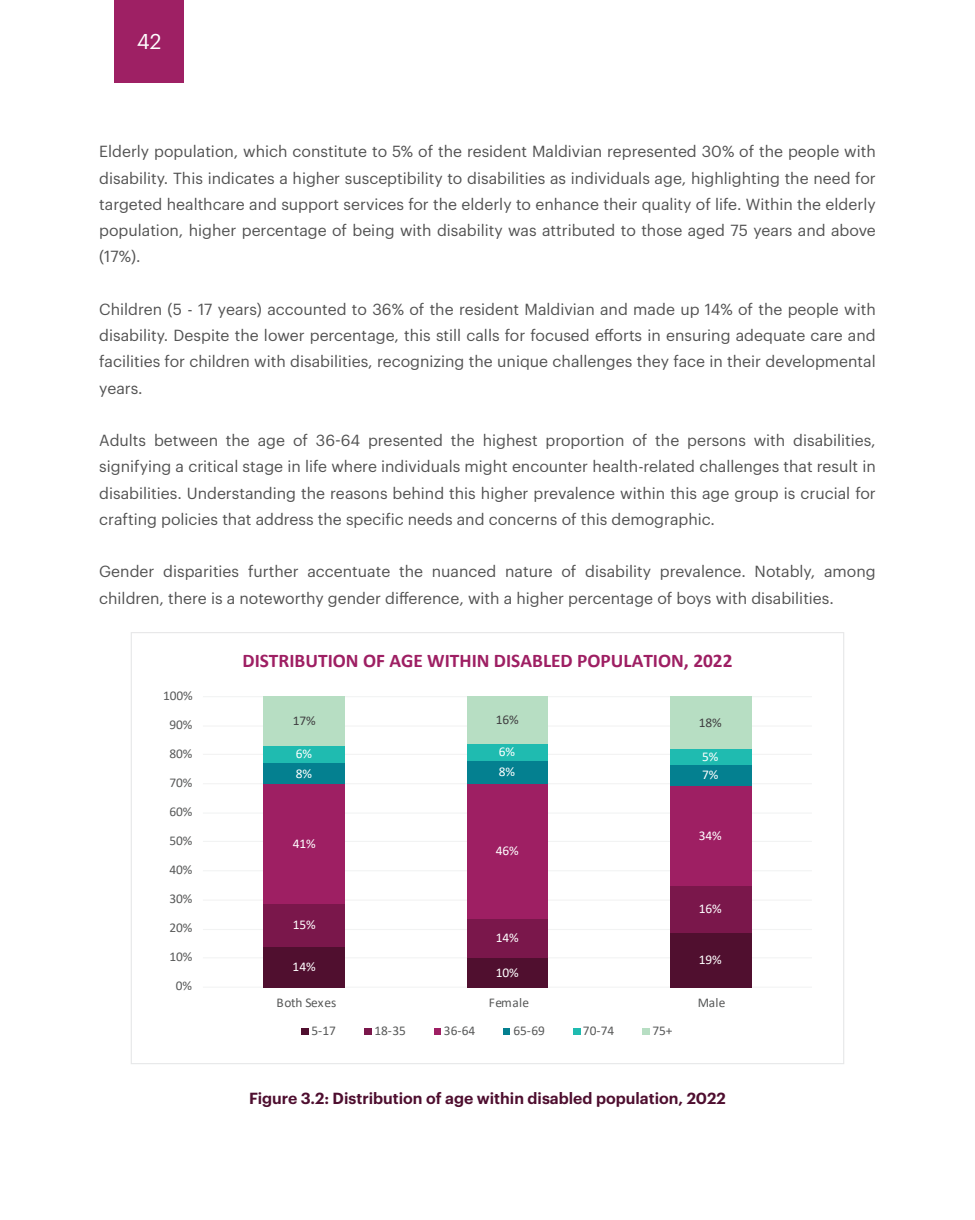
<style>
.page{position:relative;width:975px;height:1220px;background:#fff}
.page>*{position:absolute;margin:0;border:0;box-sizing:border-box;transform-origin:0 0}
.t1{font:21px "Graphik";color:#fff}
.t2{font:700 19.25px "Calibri";color:#9e1f63}
.Body_textt{font:15.75px/26.2px "Graphik";color:#535353;text-align:justify}
.Figure_Heading{font:600 15.75px "Graphik";color:#4e0e2f}
.t3{font:13.3px "Calibri";letter-spacing:-.005em;color:#595a5a}
.t4{font:13.3px "Calibri";letter-spacing:-.005em;color:#fff}
.t5{font:13.3px "Calibri";color:#414042}
</style>
<div class="page">
<div style="left:114px;top:0;width:70px;height:83px;background:#9e2064"></div>
<svg style="left:131px;top:632px;width:713px;height:432px"></svg>
<hr style="left:203px;top:986px;width:609px;height:2px;background:#f2f3f3">
<hr style="left:203px;top:957px;width:609px;height:1px;background:#f2f3f3">
<hr style="left:203px;top:929px;width:609px;height:1px;background:#f2f3f3">
<hr style="left:203px;top:899px;width:609px;height:2px;background:#f2f3f3">
<hr style="left:203px;top:870px;width:609px;height:1px;background:#f2f3f3">
<hr style="left:203px;top:841px;width:609px;height:1px;background:#f2f3f3">
<hr style="left:203px;top:812px;width:609px;height:1px;background:#f2f3f3">
<hr style="left:203px;top:783px;width:609px;height:1px;background:#f2f3f3">
<hr style="left:203px;top:754px;width:609px;height:1px;background:#f2f3f3">
<hr style="left:203px;top:725px;width:609px;height:1px;background:#f2f3f3">
<hr style="left:203px;top:696px;width:609px;height:1px;background:#f2f3f3">
<div style="left:263px;top:947px;width:82px;height:40px;background:#500f2f"></div>
<div style="left:467px;top:958px;width:81px;height:29px;background:#500f2f"></div>
<div style="left:670px;top:932px;width:81px;height:55px;background:#500f2f"></div>
<div style="left:263px;top:904px;width:82px;height:43px;background:#7a174b"></div>
<div style="left:467px;top:918px;width:81px;height:40px;background:#7a174b"></div>
<div style="left:670px;top:886px;width:81px;height:46px;background:#7a174b"></div>
<div style="left:263px;top:784px;width:82px;height:120px;background:#9e1f63"></div>
<div style="left:467px;top:783px;width:81px;height:135px;background:#9e1f63"></div>
<div style="left:670px;top:786px;width:81px;height:100px;background:#9e1f63"></div>
<div style="left:263px;top:763px;width:82px;height:21px;background:#048090"></div>
<div style="left:467px;top:761px;width:81px;height:22px;background:#048090"></div>
<div style="left:670px;top:765px;width:81px;height:21px;background:#048090"></div>
<div style="left:263px;top:745px;width:82px;height:18px;background:#1fbbb0"></div>
<div style="left:467px;top:743px;width:81px;height:18px;background:#1fbbb0"></div>
<div style="left:670px;top:748px;width:81px;height:17px;background:#1fbbb0"></div>
<div style="left:263px;top:696px;width:82px;height:49px;background:#b7dec3"></div>
<div style="left:467px;top:696px;width:81px;height:47px;background:#b7dec3"></div>
<div style="left:670px;top:696px;width:81px;height:52px;background:#b7dec3"></div>
<div style="left:301px;top:1028px;width:7px;height:7px;background:#500f2f"></div>
<div style="left:364px;top:1028px;width:7px;height:7px;background:#7a174b"></div>
<div style="left:434px;top:1028px;width:7px;height:7px;background:#9e1f63"></div>
<div style="left:504px;top:1028px;width:6px;height:7px;background:#048090"></div>
<div style="left:573px;top:1028px;width:7px;height:7px;background:#1fbbb0"></div>
<div style="left:642px;top:1028px;width:8px;height:7px;background:#b7dec3"></div>
<h1 class="t1" style="left:137px;top:26px;width:26px">42</h1>
<p class="Body_textt" style="left:99px;top:137px;width:778px">Elderly population, which constitute to 5% of the resident Maldivian represented 30% of the people with disability. This indicates a higher susceptibility to disabilities as individuals age, highlighting the need for targeted healthcare and support services for the elderly to enhance their quality of life. Within the elderly population, higher percentage of being with disability was attributed to those aged 75 years and above (17%).</p>
<p class="Body_textt" style="left:99px;top:295px;width:778px">Children (5 - 17 years) accounted to 36% of the resident Maldivian and made up 14% of the people with disability. Despite the lower percentage, this still calls for focused efforts in ensuring adequate care and facilities for children with disabilities, recognizing the unique challenges they face in their developmental years.</p>
<p class="Body_textt" style="left:99px;top:426px;width:778px">Adults between the age of 36-64 presented the highest proportion of the persons with disabilities, signifying a critical stage in life where individuals might encounter health-related challenges that result in disabilities. Understanding the reasons behind this higher prevalence within this age group is crucial for crafting policies that address the specific needs and concerns of this demographic.</p>
<p class="Body_textt" style="left:99px;top:557px;width:778px">Gender disparities further accentuate the nuanced nature of disability prevalence. Notably, among children, there is a noteworthy gender difference, with a higher percentage of boys with disabilities.</p>
<p class="t3" style="left:163px;top:686px;width:31px">100%</p>
<p class="t3" style="left:169px;top:715px;width:24px">90%</p>
<p class="t3" style="left:169px;top:744px;width:24px">80%</p>
<p class="t3" style="left:169px;top:773px;width:24px">70%</p>
<p class="t3" style="left:169px;top:802px;width:24px">60%</p>
<p class="t3" style="left:169px;top:831px;width:24px">50%</p>
<p class="t3" style="left:169px;top:860px;width:24px">40%</p>
<p class="t3" style="left:169px;top:889px;width:24px">30%</p>
<p class="t3" style="left:169px;top:918px;width:24px">20%</p>
<p class="t3" style="left:169px;top:947px;width:24px">10%</p>
<p class="t3" style="left:176px;top:977px;width:18px">0%</p>
<p class="t2" style="left:242px;top:647px;width:491px">DISTRIBUTION OF AGE WITHIN DISABLED POPULATION, 2022</p>
<p class="t5" style="left:293px;top:711px;width:24px">17%</p>
<p class="t5" style="left:496px;top:710px;width:24px">16%</p>
<p class="t5" style="left:699px;top:713px;width:24px">18%</p>
<p class="t4" style="left:296px;top:744px;width:18px">6%</p>
<p class="t4" style="left:499px;top:742px;width:18px">6%</p>
<p class="t4" style="left:702px;top:747px;width:18px">5%</p>
<p class="t4" style="left:296px;top:764px;width:18px">8%</p>
<p class="t4" style="left:499px;top:762px;width:18px">8%</p>
<p class="t4" style="left:702px;top:766px;width:18px">7%</p>
<p class="t4" style="left:293px;top:834px;width:24px">41%</p>
<p class="t4" style="left:293px;top:915px;width:24px">15%</p>
<p class="t4" style="left:293px;top:957px;width:24px">14%</p>
<p class="t4" style="left:496px;top:841px;width:24px">46%</p>
<p class="t4" style="left:496px;top:928px;width:24px">14%</p>
<p class="t4" style="left:496px;top:963px;width:24px">10%</p>
<p class="t4" style="left:699px;top:826px;width:24px">34%</p>
<p class="t4" style="left:699px;top:899px;width:24px">16%</p>
<p class="t4" style="left:699px;top:950px;width:24px">19%</p>
<p class="t3" style="left:276px;top:993px;width:61px">Both Sexes</p>
<p class="t3" style="left:489px;top:993px;width:42px">Female</p>
<p class="t3" style="left:697px;top:993px;width:29px">Male</p>
<p class="t3" style="left:311px;top:1021px;width:26px">5-17</p>
<p class="t3" style="left:374px;top:1021px;width:33px">18-35</p>
<p class="t3" style="left:444px;top:1021px;width:33px">36-64</p>
<p class="t3" style="left:513px;top:1021px;width:33px">65-69</p>
<p class="t3" style="left:583px;top:1021px;width:33px">70-74</p>
<p class="t3" style="left:652px;top:1021px;width:22px">75+</p>
<p class="Figure_Heading" style="left:249px;top:1086px;width:478px">Figure 3.2: Distribution of age within disabled population, 2022</p>
</div>
